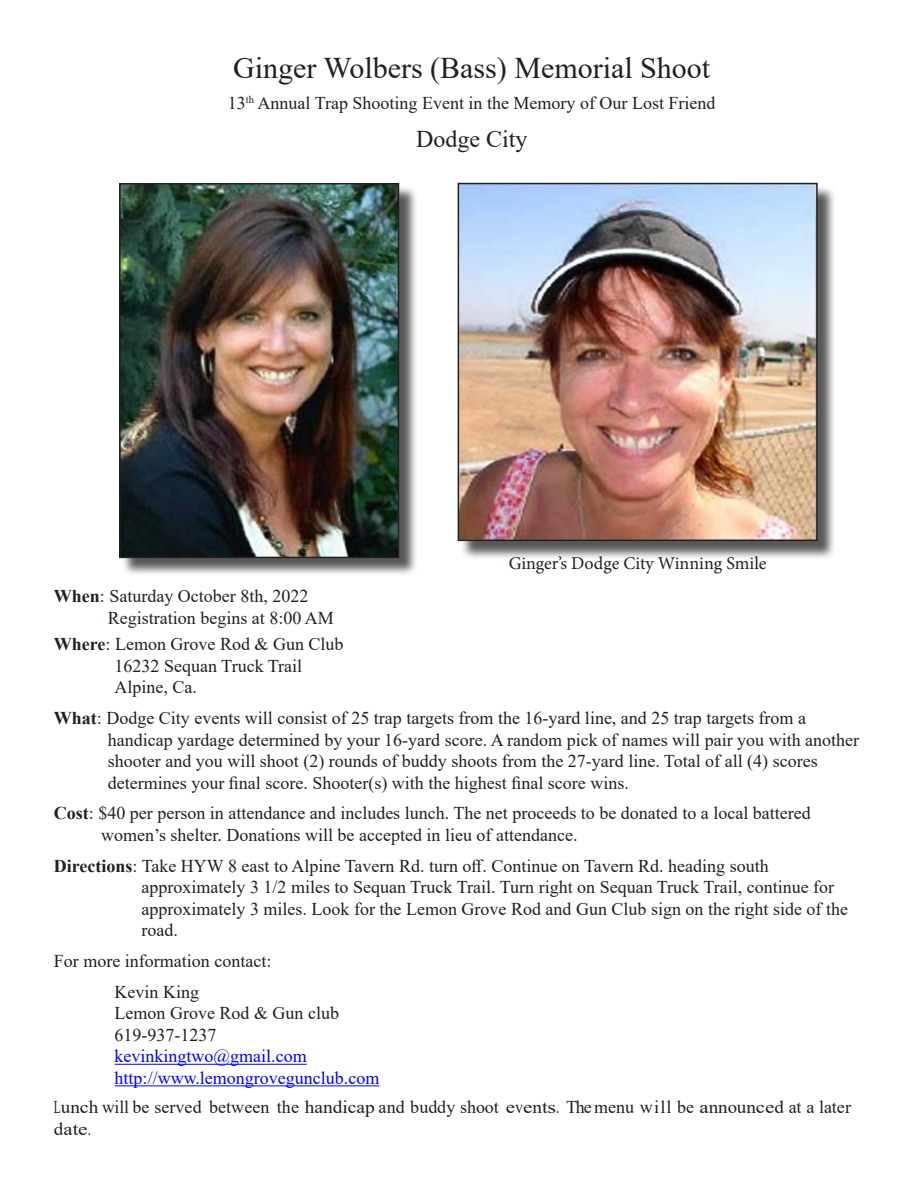
<style>
.page{position:relative;width:918px;height:1188px;background:#fff}
.page>*{position:absolute;margin:0;border:0;box-sizing:border-box;transform-origin:0 0}
.t1{font:30px "Times New Roman";color:#231f20}
.t2{font:24px "Times New Roman";color:#231f20}
.t3{font:18px/21.6px "Times New Roman";color:#231f20}
.t4{font:18px/21.6px "Times New Roman";color:#231f20;scale:.63 1}
.t5{font:18px/21.6px "Times New Roman";color:#00f}
.t6{font:18px "Minion Pro";color:#231f20}
.s1{font-style:inherit}
.s2{font-weight:700}
</style>
<div class="page">
<hr style="left:115px;top:1064px;width:192px;height:1px;background:#00f">
<hr style="left:115px;top:1085px;width:264px;height:1px;background:#00f">
<div style="left:121px;top:185px;width:297px;height:392px;background:#231f20;opacity:.75"></div>
<img style="left:122px;top:186px;width:274px;height:369px">
<div style="left:119px;top:183px;width:280px;height:375px;border:2px solid #231f20"></div>
<div style="left:460px;top:185px;width:376px;height:375px;background:#231f20;opacity:.75"></div>
<img style="left:461px;top:186px;width:354px;height:352px">
<div style="left:458px;top:183px;width:360px;height:358px;border:2px solid #231f20"></div>
<h1 class="t1" style="left:233px;top:47px;width:478px">Ginger Wolbers (Bass) Memorial Shoot</h1>
<p class="t3" style="left:228px;top:91px;width:489px">1<span class="s1">3</span><sup>th</sup> Annual Trap Shooting Event in the Memory of Our Lost Friend</p>
<h2 class="t2" style="left:416px;top:122px;width:113px">Dodge City</h2>
<p class="t6" style="left:509px;top:551px;width:259px">Ginger’s Dodge City Winning Smile</p>
<p class="t3" style="left:108px;top:585px;width:227px;text-indent:-54px"><span class="s2">When</span>: Saturday October <span class="s1">8</span>th, 202<span class="s1">2<br></span>Registration begins at 8:00 AM</p>
<p class="t3" style="left:115px;top:633px;width:230px;text-indent:-61px"><span class="s2">Where</span>: Lemon Grove Rod &amp; Gun Club<br>16232 Sequan Truck Trail<br>Alpine, Ca.</p>
<p class="t3" style="left:108px;top:707px;width:753px;text-indent:-54px"><span class="s2">What</span>: Dodge City events will consist of 25 trap targets from the 16-yard line, and 25 trap targets from a handicap yardage determined by your 16-yard score. A random pick of names will pair you with another shooter and you will shoot (2) rounds of buddy shoots from the 27-yard line. Total of all (4) scores determines your final score. Shooter(s) with the highest final score wins.</p>
<p class="t3" style="left:101px;top:802px;width:711px;text-indent:-47px"><span class="s2">Cost</span>: $<span class="s1">40</span> per person in attendance and includes lunch. The net proceeds to be donated to a local battered women’s shelter. Donations will be accepted in lieu of attendance.</p>
<p class="t3" style="left:142px;top:854px;width:708px;text-indent:-88px"><span class="s2">Directions</span>: Take HYW 8 east to Alpine Tavern Rd. turn off. Continue on Tavern Rd. heading south approximately 3 1/2 miles to Sequan Truck Trail. Turn right on Sequan Truck Trail, continue for approximately 3 miles. Look for the Lemon Grove Rod and Gun Club sign on the right side of the road.</p>
<p class="t3" style="left:115px;top:945px;width:158px;line-height:30.6px;text-indent:-61px">For more information contact:<br>Kevin King</p>
<p class="t3" style="left:115px;top:1002px;width:226px">Lemon Grove Rod &amp; Gun club<br>619-937-1237</p>
<p class="t5" style="left:115px;top:1045px;width:266px">kevinkingtwo@gmail.com http://www.lemongrovegunclub.com</p>
<p class="t4" style="left:54px;top:1096px;width:1267px">Lunch will be served between the handicap and buddy shoot events. The menu will be announced at a later date.</p>
</div>
